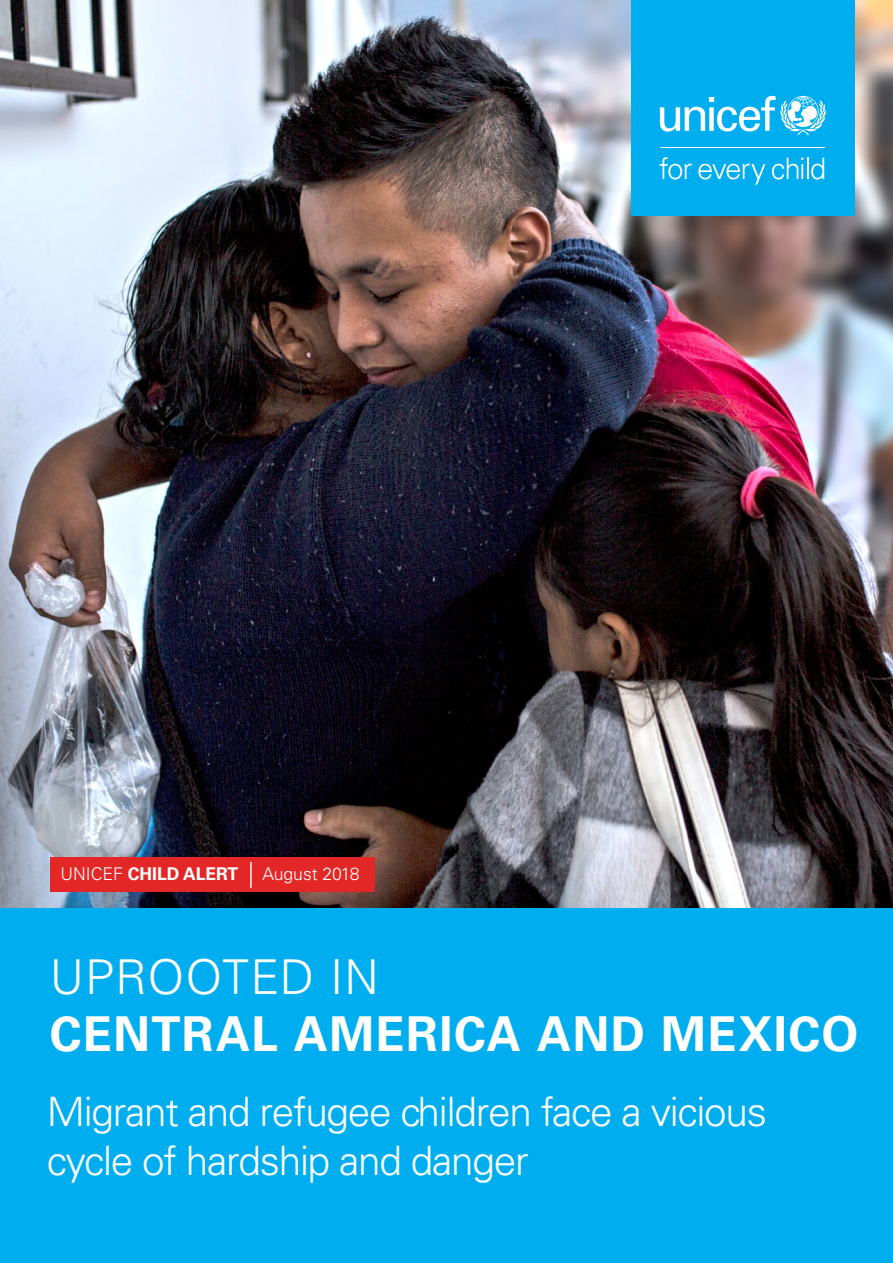
<style>
.page{position:relative;width:893px;height:1263px;background:#fff}
.page>*{position:absolute;margin:0;border:0;box-sizing:border-box;transform-origin:0 0}
.t1{font:700 48px "Univers LT Std";letter-spacing:.03em;color:#fff}
.t2{font:300 48px "Univers LT Std";letter-spacing:.02em;color:#fff}
.t3{font:300 40.5px/48.6px "Univers LT Std";letter-spacing:-.03em;color:#fff}
.t4{font:700 17.55px "Univers LT Std";color:#fff}
.t5{font:300 17.55px "Univers LT Std";color:#fff}
.s1{font-weight:300}
</style>
<div class="page">
<img style="left:0;top:0;width:893px;height:909px">
<div style="left:631px;top:0;width:223px;height:215px;background:#00aeef"></div>
<svg style="left:660px;top:96px;width:166px;height:39px"></svg>
<hr style="left:660px;top:147px;width:164px;height:1px;background:#fff">
<svg style="left:659px;top:157px;width:33px;height:22px"></svg>
<svg style="left:698px;top:164px;width:67px;height:21px"></svg>
<svg style="left:772px;top:158px;width:52px;height:21px"></svg>
<div style="left:0;top:909px;width:893px;height:354px;background:#00aeef"></div>
<div style="left:50px;top:857px;width:325px;height:34px;background:#e32726"></div>
<hr style="left:250px;top:862px;width:2px;height:25px;background:#fff">
<p class="t4" style="left:60px;top:864px;width:179px"><span class="s1">UNICEF</span> CHILD ALERT</p>
<p class="t5" style="left:262px;top:863px;width:99px">August 2018</p>
<p class="t2" style="left:50px;top:948px;width:330px">UPROOTED IN</p>
<p class="t1" style="left:50px;top:1006px;width:810px">CENTRAL AMERICA AND MEXICO</p>
<p class="t3" style="left:47px;top:1088px;width:722px">Migrant and refugee children face a vicious cycle of hardship and danger</p>
</div>
